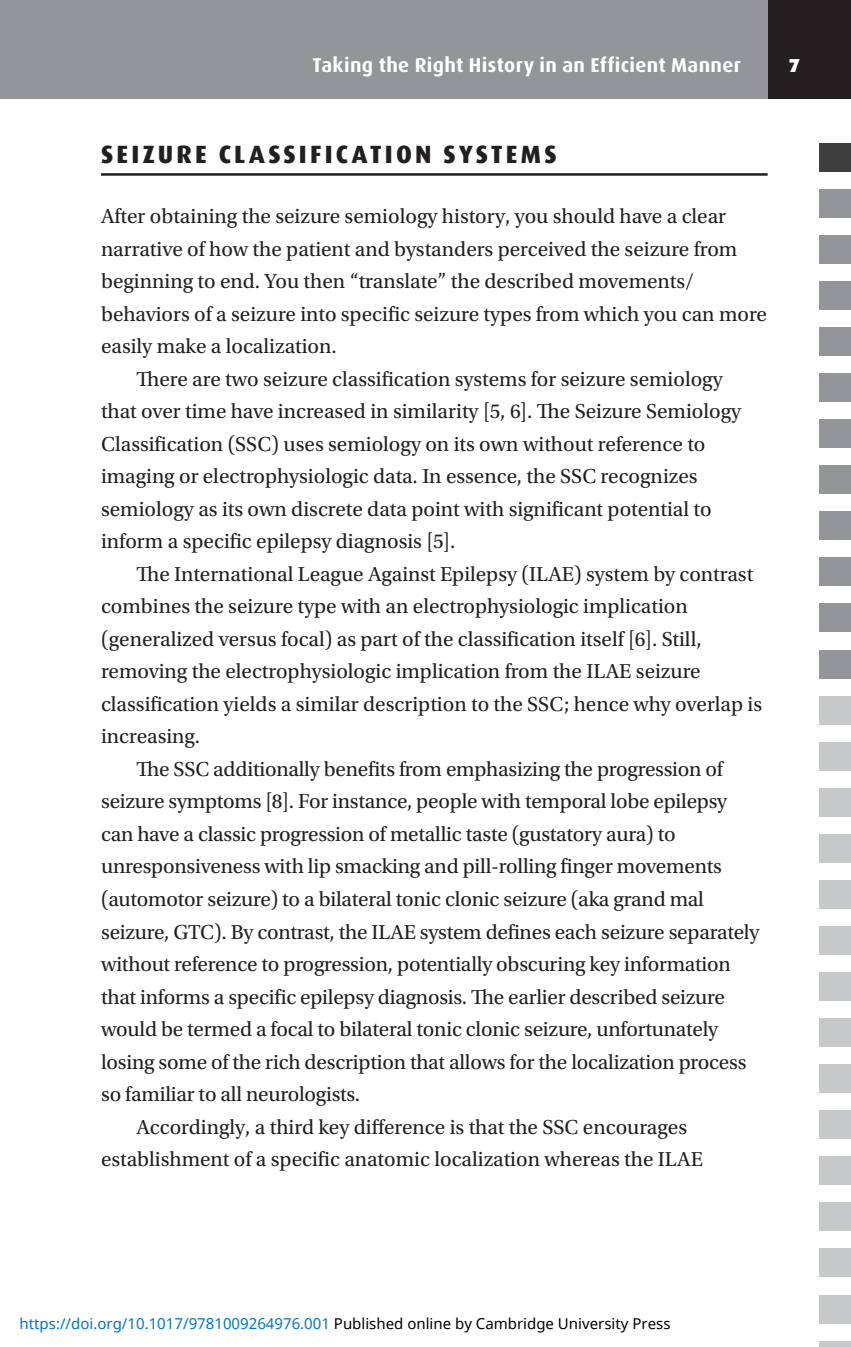
<style>
.page{position:relative;width:851px;height:1347px;background:#fff}
.page>*{position:absolute;margin:0;border:0;box-sizing:border-box;transform-origin:0 0}
.B{font:800 25px "Dax";letter-spacing:.125em;color:#231f20}
.para{font:21.25px/32.5px "Utopia Std";letter-spacing:-.005em;color:#231f20}
.para-no-indent{font:21.25px/32.5px "Utopia Std";color:#231f20}
.t1{font:700 20px "Dax";letter-spacing:.015em;color:#fff}
.t2{font:900 18.75px "Dax";color:#fff}
.t3{font:15px "Noto Sans";color:#0172cf}
.s1{color:#000}
</style>
<div class="page">
<div style="left:767px;top:0;width:83px;height:99px;background:#231f20"></div>
<div style="left:0;top:0;width:767px;height:99px;background:#939598"></div>
<div style="left:819px;top:144px;width:31px;height:28px;background:#3e3e3f"></div>
<div style="left:819px;top:189px;width:31px;height:29px;background:#939598"></div>
<div style="left:819px;top:281px;width:31px;height:29px;background:#939598"></div>
<div style="left:819px;top:328px;width:31px;height:28px;background:#939598"></div>
<div style="left:819px;top:374px;width:31px;height:28px;background:#939598"></div>
<div style="left:819px;top:419px;width:31px;height:29px;background:#939598"></div>
<div style="left:819px;top:465px;width:31px;height:29px;background:#939598"></div>
<div style="left:819px;top:511px;width:31px;height:29px;background:#939598"></div>
<div style="left:819px;top:557px;width:31px;height:29px;background:#939598"></div>
<div style="left:819px;top:604px;width:31px;height:28px;background:#939598"></div>
<div style="left:819px;top:650px;width:31px;height:28px;background:#939598"></div>
<div style="left:819px;top:696px;width:31px;height:28px;background:#c7c8ca"></div>
<div style="left:819px;top:742px;width:31px;height:28px;background:#c7c8ca"></div>
<div style="left:819px;top:788px;width:31px;height:28px;background:#c7c8ca"></div>
<div style="left:819px;top:834px;width:31px;height:28px;background:#c7c8ca"></div>
<div style="left:819px;top:880px;width:31px;height:28px;background:#c7c8ca"></div>
<div style="left:819px;top:926px;width:31px;height:28px;background:#c7c8ca"></div>
<div style="left:819px;top:972px;width:31px;height:28px;background:#c7c8ca"></div>
<div style="left:819px;top:1018px;width:31px;height:28px;background:#c7c8ca"></div>
<div style="left:819px;top:1064px;width:31px;height:28px;background:#c7c8ca"></div>
<div style="left:819px;top:1110px;width:31px;height:29px;background:#c7c8ca"></div>
<div style="left:819px;top:1156px;width:31px;height:29px;background:#c7c8ca"></div>
<div style="left:819px;top:1202px;width:31px;height:29px;background:#c7c8ca"></div>
<div style="left:819px;top:1248px;width:31px;height:29px;background:#c7c8ca"></div>
<div style="left:819px;top:1294px;width:31px;height:29px;background:#c7c8ca"></div>
<div style="left:819px;top:1340px;width:31px;height:6px;background:#c7c8ca"></div>
<div style="left:819px;top:236px;width:31px;height:28px;background:#939598"></div>
<hr style="left:101px;top:173px;width:666px;height:3px;background:#231f20">
<p class="t1" style="left:312px;top:53px;width:430px">Taking the Right History in an Efficient Manner</p>
<p class="t2" style="left:788px;top:54px;width:13px">7</p>
<p class="B" style="left:101px;top:140px;width:457px">SEIZURE CLASSIFICATION SYSTEMS</p>
<p class="para-no-indent" style="left:101px;top:200px;width:667px">After obtaining the seizure semiology history, you should have a clear narrative of how the patient and bystanders perceived the seizure from beginning to end. You then “translate” the described movements/ behaviors of a seizure into specific seizure types from which you can more easily make a localization.</p>
<p class="para" style="left:101px;top:363px;width:641px;text-indent:35px">There are two seizure classification systems for seizure semiology that over time have increased in similarity [5, 6]. The Seizure Semiology Classification (SSC) uses semiology on its own without reference to imaging or electrophysiologic data. In essence, the SSC recognizes semiology as its own discrete data point with significant potential to inform a specific epilepsy diagnosis [5].</p>
<p class="para" style="left:101px;top:558px;width:662px;text-indent:35px">The International League Against Epilepsy (ILAE) system by contrast combines the seizure type with an electrophysiologic implication (generalized versus focal) as part of the classification itself [6]. Still, removing the electrophysiologic implication from the ILAE seizure classification yields a similar description to the SSC; hence why overlap is increasing.</p>
<p class="para" style="left:101px;top:753px;width:659px;text-indent:35px">The SSC additionally benefits from emphasizing the progression of seizure symptoms [8]. For instance, people with temporal lobe epilepsy can have a classic progression of metallic taste (gustatory aura) to unresponsiveness with lip smacking and pill-rolling finger movements (automotor seizure) to a bilateral tonic clonic seizure (aka grand mal seizure, GTC). By contrast, the ILAE system defines each seizure separately without reference to progression, potentially obscuring key information that informs a specific epilepsy diagnosis. The earlier described seizure would be termed a focal to bilateral tonic clonic seizure, unfortunately losing some of the rich description that allows for the localization process so familiar to all neurologists.</p>
<p class="para" style="left:101px;top:1110px;width:603px;text-indent:35px">Accordingly, a third key difference is that the SSC encourages establishment of a specific anatomic localization whereas the ILAE</p>
<p class="t3" style="left:19px;top:1313px;width:652px">https://doi.org/10.1017/9781009264976.001 <span class="s1">Published online by Cambridge University Press</span></p>
</div>
